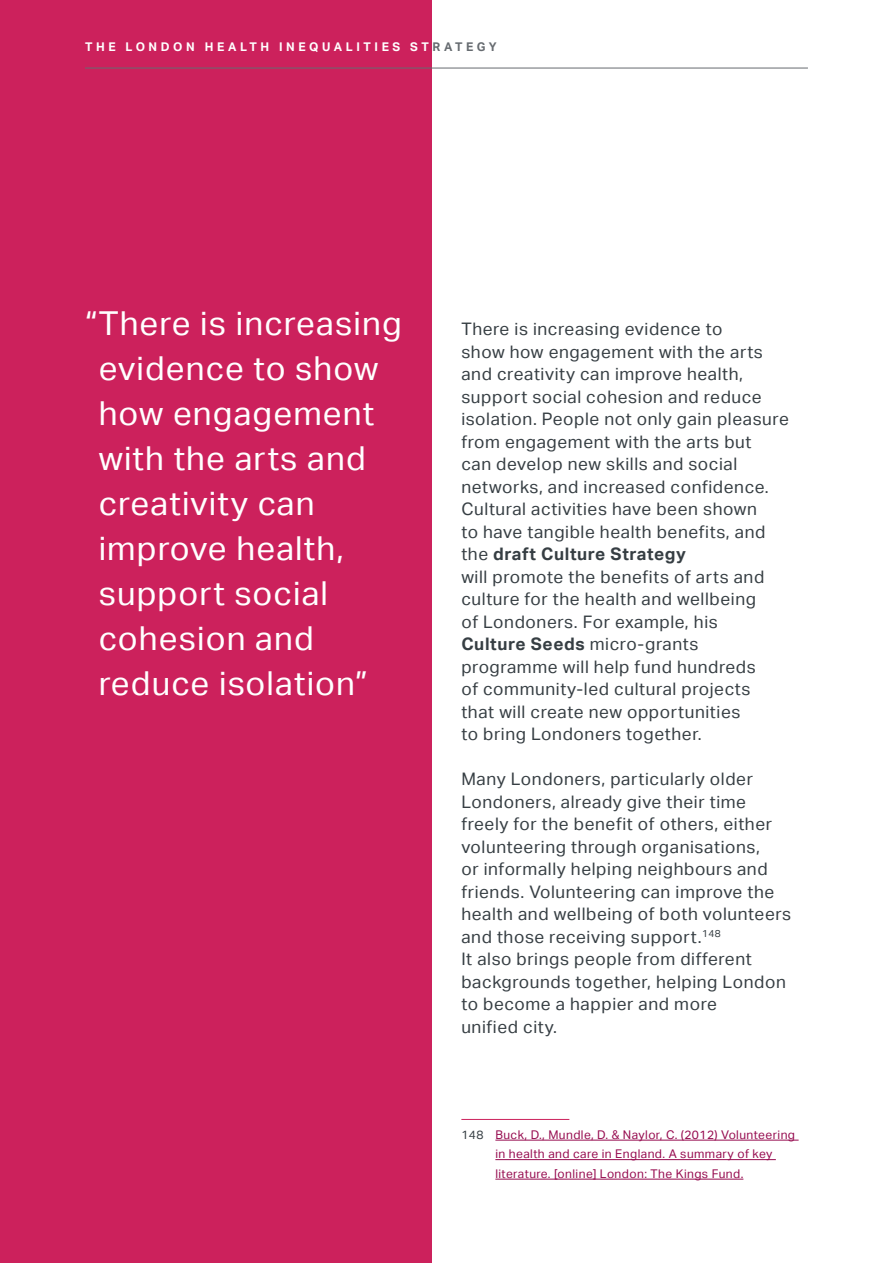
<style>
.page{position:relative;width:893px;height:1263px;background:#fff}
.page>*{position:absolute;margin:0;border:0;box-sizing:border-box;transform-origin:0 0}
.t1{font:33px/45px "Wbhrft Aktiv Grotesk";letter-spacing:.035em;color:#fff}
.t2{font:17.25px/22.5px "Wbhrft Aktiv Grotesk";letter-spacing:.035em;color:#363e43}
.t3{font:12px/19.5px "Wbhrft Aktiv Grotesk";letter-spacing:.035em;color:#960b4f}
.t4{font:700 12px "Pmlvpp Aktiv Grotesk";letter-spacing:.3em;color:#fff}
.s1{color:#666b70}
.s2{font-family:"Bhfvtr Aktiv Grotesk";font-weight:700}
.s3{color:#363e43}
</style>
<div class="page">
<div style="left:0;top:0;width:432px;height:1263px;background:#cc215c"></div>
<hr style="left:85px;top:68px;width:723px;height:1px;background:#666b70">
<hr style="left:461px;top:1119px;width:108px;height:1px;background:#cc215c">
<hr style="left:495px;top:1140px;width:304px;height:1px;background:#960b4f">
<hr style="left:495px;top:1159px;width:281px;height:1px;background:#960b4f">
<hr style="left:495px;top:1179px;width:248px;height:1px;background:#960b4f">
<p class="t4" style="left:85px;top:40px;width:413px">THE LONDON HEALTH INEQUALITIES ST<span class="s1">RATEGY</span></p>
<p class="t1" style="left:99px;top:301px;width:304px;text-indent:-14px">“ There is increasing evidence to show how engagement with the arts and creativity can improve health, support social cohesion and reduce isolation”</p>
<p class="t2" style="left:461px;top:318px;width:329px">There is increasing evidence to<br>show how engagement with the arts and creativity can improve health, support social cohesion and reduce isolation. People not only gain pleasure from engagement with the arts but<br>can develop new skills and social networks, and increased confidence.<br>Cultural activities have been shown<br>to have tangible health benefits, and the <span class="s2">draft Culture Strategy<br></span>will promote the benefits of arts and culture for the health and wellbeing<br>of Londoners. For example, his<br><span class="s2">Culture Seeds</span> micro-grants programme will help fund hundreds<br>of community-led cultural projects<br>that will create new opportunities<br>to bring Londoners together.</p>
<p class="t2" style="left:461px;top:768px;width:331px">Many Londoners, particularly older Londoners, already give their time freely for the benefit of others, either volunteering through organisations,<br>or informally helping neighbours and friends. Volunteering can improve the health and wellbeing of both volunteers and those receiving support.<sup>148<br></sup>It also brings people from different backgrounds together, helping London to become a happier and more<br>unified city.</p>
<p class="t3" style="left:495px;top:1125px;width:301px;text-indent:-34px"><span class="s3">148</span> Buck, D., Mundle, D. &amp; Naylor, C. (2012) Volunteering in health and care in England. A summary of key literature. [online] London: The Kings Fund.</p>
</div>
